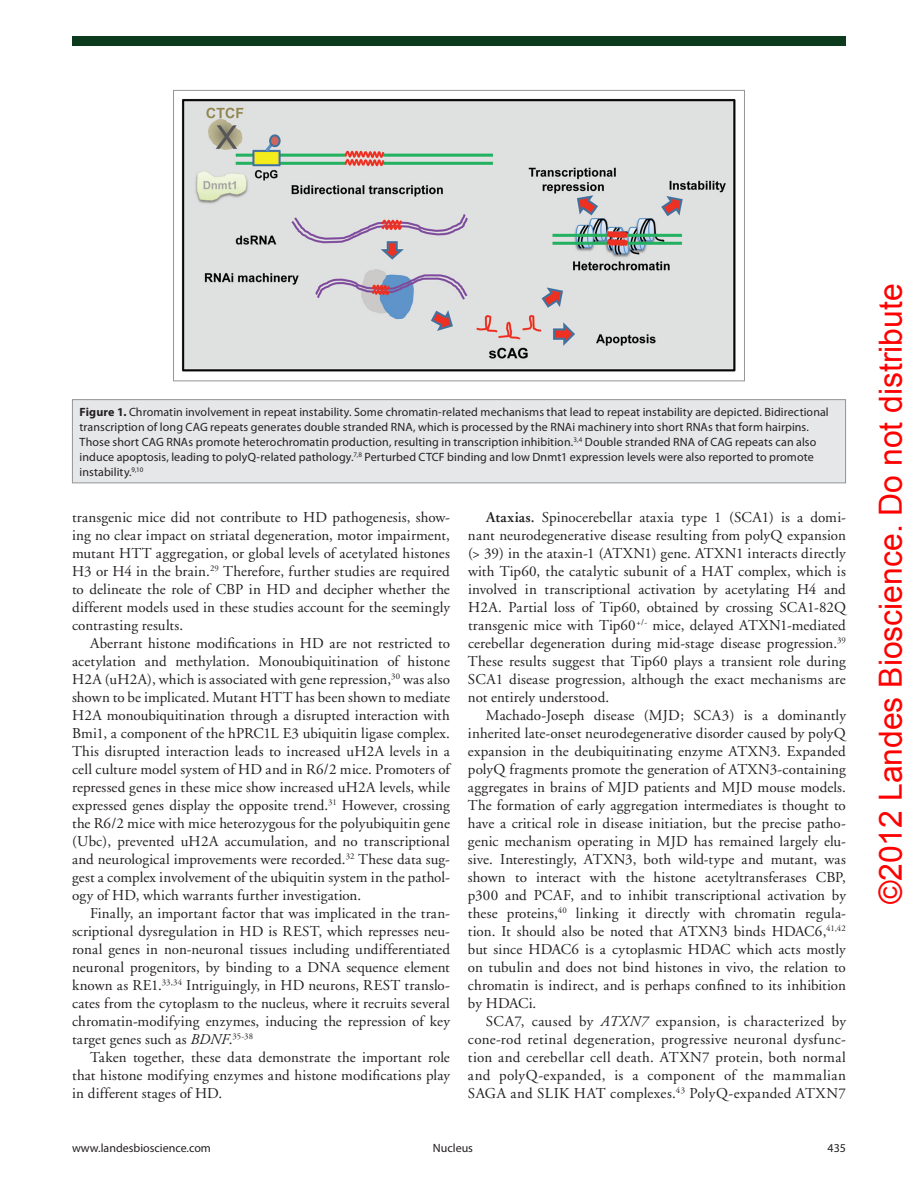
<style>
.page{position:relative;width:918px;height:1188px;background:#fff}
.page>*{position:absolute;margin:0;border:0;box-sizing:border-box;transform-origin:0 0}
.t1{font:31.95px "Arial";color:#f00}
.t2{font:15px/18px "Adobe Garamond";letter-spacing:.01em;color:#231f20;text-align:justify}
.t3{font:12px/15px "Myriad Pro";letter-spacing:.005em;color:#231f20}
.s1{font-weight:700}
.s2{font-style:italic}
.s3{font-weight:600}
</style>
<div class="page">
<div style="left:72px;top:36px;width:774px;height:10px;background:#0b3b1c"></div>
<img style="left:181px;top:98px;width:555px;height:274px">
<div style="left:173px;top:90px;width:572px;height:291px;border:1px solid #939598"></div>
<div style="left:72px;top:400px;width:774px;height:83px;background:#e6e7e9"></div>
<div style="left:72px;top:399px;width:774px;height:84px;border:1px solid #939598"></div>
<p class="t3" style="left:80px;top:404px;width:751px"><span class="s1">Figure 1.</span> Chromatin involvement in repeat instability. Some chromatin-related mechanisms that lead to repeat instability are depicted. Bidirectional transcription of long CAG repeats generates double stranded RNA, which is processed by the RNAi machinery into short RNAs that form hairpins.<br>Those short CAG RNAs promote heterochromatin production, resulting in transcription inhibition.<sup>3,4</sup> Double stranded RNA of CAG repeats can also induce apoptosis, leading to polyQ-related pathology.<sup>7,8</sup> Perturbed CTCF binding and low Dnmt1 expression levels were also reported to promote instability.<sup>9,10</sup></p>
<p class="t2" style="left:72px;top:509px;width:379px">transgenic mice did not contribute to HD pathogenesis, show&shy;ing no clear impact on striatal degeneration, motor impairment, mutant HTT aggregation, or global levels of acetylated histones H3 or H4 in the brain.<sup>29</sup> Therefore, further studies are required to delineate the role of CBP in HD and decipher whether the different models used in these studies account for the seemingly contrasting results.</p>
<p class="t2" style="left:72px;top:635px;width:380px;text-indent:18px">Aberrant histone modifications in HD are not restricted to acetylation and methylation. Monoubiquitination of histone H2A (uH2A), which is associated with gene repression,<sup>30</sup> was also shown to be implicated. Mutant HTT has been shown to mediate H2A monoubiquitination through a disrupted interaction with Bmi1, a component of the hPRC1L E3 ubiquitin ligase complex.<br>This disrupted interaction leads to increased uH2A levels in a cell culture model system of HD and in R6/2 mice. Promoters of repressed genes in these mice show increased uH2A levels, while expressed genes display the opposite trend.<sup>31</sup> However, crossing the R6/2 mice with mice heterozygous for the polyubiquitin gene (Ubc), prevented uH2A accumulation, and no transcriptional and neurological improvements were recorded.<sup>32</sup> These data sug&shy;gest a complex involvement of the ubiquitin system in the pathol&shy;ogy of HD, which warrants further investigation.</p>
<p class="t2" style="left:72px;top:905px;width:379px;text-indent:18px">Finally, an important factor that was implicated in the tran&shy;scriptional dysregulation in HD is REST, which represses neu&shy;ronal genes in non-neuronal tissues including undifferentiated neuronal progenitors, by binding to a DNA sequence element known as RE1.<sup>33,34</sup> Intriguingly, in HD neurons, REST translo&shy;cates from the cytoplasm to the nucleus, where it recruits several chromatin-modifying enzymes, inducing the repression of key target genes such as <span class="s2">BDNF</span>.<sup>35-38</sup></p>
<p class="t2" style="left:72px;top:1049px;width:379px;text-indent:18px">Taken together, these data demonstrate the important role that histone modifying enzymes and histone modifications play in different stages of HD.</p>
<p class="t2" style="left:468px;top:509px;width:379px;text-indent:18px"><span class="s3">Ataxias.</span> Spinocerebellar ataxia type 1 (SCA1) is a domi&shy;nant neurodegenerative disease resulting from polyQ expansion (&gt; 39) in the ataxin-1 (ATXN1) gene. ATXN1 interacts directly with Tip60, the catalytic subunit of a HAT complex, which is involved in transcriptional activation by acetylating H4 and H2A. Partial loss of Tip60, obtained by crossing SCA1-82Q transgenic mice with Tip60<sup>+/-</sup> mice, delayed ATXN1-mediated cerebellar degeneration during mid-stage disease progression.<sup>39<br></sup>These results suggest that Tip60 plays a transient role during SCA1 disease progression, although the exact mechanisms are not entirely understood.</p>
<p class="t2" style="left:468px;top:707px;width:379px;text-indent:18px">Machado-Joseph disease (MJD; SCA3) is a dominantly inherited late-onset neurodegenerative disorder caused by polyQ expansion in the deubiquitinating enzyme ATXN3. Expanded polyQ fragments promote the generation of ATXN3-containing aggregates in brains of MJD patients and MJD mouse models.<br>The formation of early aggregation intermediates is thought to have a critical role in disease initiation, but the precise patho&shy;genic mechanism operating in MJD has remained largely elu&shy;sive. Interestingly, ATXN3, both wild-type and mutant, was shown to interact with the histone acetyltransferases CBP, p300 and PCAF, and to inhibit transcriptional activation by these proteins,<sup>40</sup> linking it directly with chromatin regula&shy;tion. It should also be noted that ATXN3 binds HDAC6,<sup>41,42 </sup>but since HDAC6 is a cytoplasmic HDAC which acts mostly on tubulin and does not bind histones in vivo, the relation to chromatin is indirect, and is perhaps confined to its inhibition by HDACi.</p>
<p class="t2" style="left:468px;top:1013px;width:379px;text-indent:18px">SCA7, caused by <span class="s2">ATXN7</span> expansion, is characterized by cone-rod retinal degeneration, progressive neuronal dysfunc&shy;tion and cerebellar cell death. ATXN7 protein, both normal and polyQ-expanded, is a component of the mammalian SAGA and SLIK HAT complexes.<sup>43</sup> PolyQ-expanded ATXN7</p>
<p class="t3" style="left:72px;top:1140px;width:140px">www.landesbioscience.com</p>
<p class="t3" style="left:433px;top:1140px;width:42px">Nucleus</p>
<p class="t3" style="left:828px;top:1140px;width:20px">435</p>
<h1 class="t1" style="left:870px;top:904px;width:622px;rotate:-90deg">©2012 Landes Bioscience. Do not distribute</h1>
</div>
